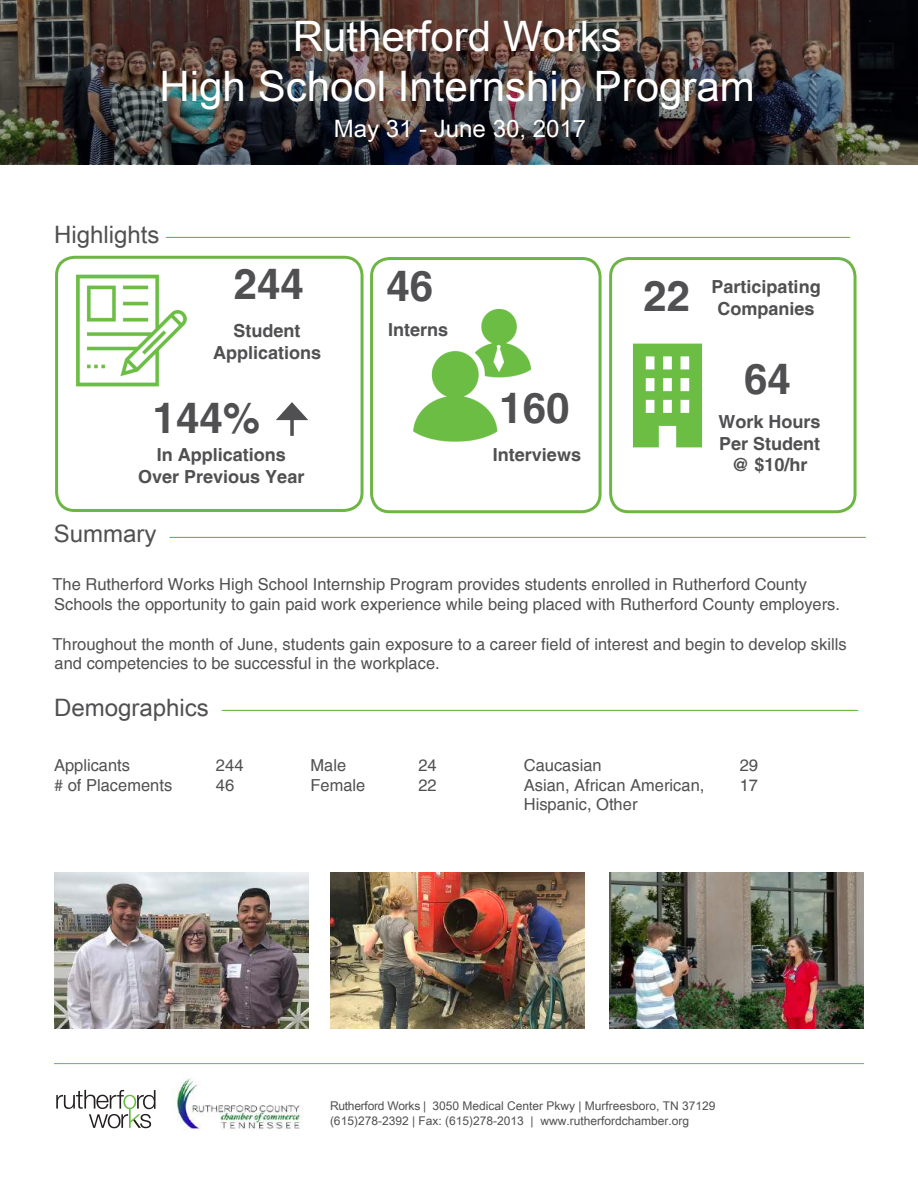
<style>
.page{position:relative;width:918px;height:1188px;background:#fff}
.page>*{position:absolute;margin:0;border:0;box-sizing:border-box;transform-origin:0 0}
.t1{font:60px "Minion Pro";color:#505052}
.t2{font:42px/50.4px "Arial Unicode MS";color:#fff;text-align:center}
.t3{font:700 42px "Helvetica";color:#505052}
.t4{font:24px "Arial Unicode MS";color:#6eb644}
.t5{font:24px "Arial Unicode MS";color:#fff}
.t6{font:700 18px/21.6px "Helvetica";color:#505052;text-align:center}
.t7{font:16.5px/19.8px "Helvetica";color:#505052}
.t8{font:12px/14.4px "Arial Unicode MS";color:#505052}
.s1{color:#505052}
</style>
<div class="page">
<img style="left:0;top:0;width:918px;height:165px">
<hr style="left:54px;top:1063px;width:810px;height:1px;background:#6eb644">
<svg style="left:56px;top:1090px;width:100px;height:38px"></svg>
<img style="left:171px;top:1078px;width:132px;height:54px">
<img style="left:54px;top:873px;width:255px;height:155px">
<img style="left:330px;top:873px;width:255px;height:155px">
<img style="left:609px;top:873px;width:255px;height:155px">
<img style="left:75px;top:274px;width:112px;height:113px">
<img style="left:413px;top:308px;width:119px;height:134px">
<img style="left:632px;top:343px;width:71px;height:105px">
<div style="left:55px;top:256px;width:309px;height:256px;border:3px solid #6eb644;border-radius:18px"></div>
<div style="left:370px;top:257px;width:232px;height:256px;border:3px solid #6eb644;border-radius:18px"></div>
<div style="left:609px;top:257px;width:248px;height:256px;border:3px solid #6eb644;border-radius:18px"></div>
<h2 class="t2" style="left:160px;top:10px;width:597px">Rutherford Works<br>High School Internship Program</h2>
<h3 class="t5" style="left:334px;top:111px;width:254px">May 31 - June 30, 2017</h3>
<h3 class="t4" style="left:54px;top:209px;width:798px"><span class="s1">Highlights</span> _________________________________________________________</h3>
<h2 class="t3" style="left:234px;top:259px;width:72px">244</h2>
<p class="t6" style="left:213px;top:320px;width:110px">Student<br>Applications</p>
<h1 class="t1" style="left:248px;top:438px;width:39px;rotate:-90deg">→</h1>
<h2 class="t3" style="left:153px;top:392px;width:109px">144%</h2>
<p class="t6" style="left:138px;top:444px;width:168px">In Applications<br>Over Previous Year</p>
<h2 class="t3" style="left:387px;top:260px;width:48px">46</h2>
<h2 class="t3" style="left:643px;top:270px;width:48px">22</h2>
<p class="t6" style="left:388px;top:318px;width:62px">Interns</p>
<h2 class="t3" style="left:500px;top:383px;width:72px">160</h2>
<p class="t6" style="left:493px;top:443px;width:90px">Interviews</p>
<p class="t6" style="left:712px;top:276px;width:111px">Participating<br>Companies</p>
<h2 class="t3" style="left:744px;top:353px;width:48px">64</h2>
<p class="t6" style="left:719px;top:411px;width:104px">Work Hours<br>Per Student @ $10/hr</p>
<h3 class="t4" style="left:54px;top:509px;width:814px"><span class="s1">Summary</span> __________________________________________________________</h3>
<p class="t7" style="left:52px;top:575px;width:789px">The Rutherford Works High School Internship Program provides students enrolled in Rutherford County<br>Schools the opportunity to gain paid work experience while being placed with Rutherford County employers.</p>
<p class="t7" style="left:52px;top:634px;width:796px">Throughout the month of June, students gain exposure to a career field of interest and begin to develop skills and competencies to be successful in the workplace.</p>
<h3 class="t4" style="left:54px;top:682px;width:806px"><span class="s1">Demographics</span> _____________________________________________________</h3>
<p class="t7" style="left:54px;top:755px;width:78px">Applicants</p>
<p class="t7" style="left:216px;top:755px;width:29px">244</p>
<p class="t7" style="left:54px;top:775px;width:120px"># of Placements</p>
<p class="t7" style="left:216px;top:775px;width:20px">46</p>
<p class="t7" style="left:524px;top:755px;width:79px">Caucasian</p>
<p class="t7" style="left:740px;top:755px;width:20px">29</p>
<p class="t7" style="left:524px;top:775px;width:182px">Asian, African American,</p>
<p class="t7" style="left:740px;top:775px;width:20px">17</p>
<p class="t7" style="left:524px;top:795px;width:115px">Hispanic, Other</p>
<p class="t7" style="left:310px;top:755px;width:37px">Male</p>
<p class="t7" style="left:418px;top:755px;width:20px">24</p>
<p class="t7" style="left:310px;top:775px;width:57px">Female</p>
<p class="t7" style="left:418px;top:775px;width:20px">22</p>
<p class="t8" style="left:330px;top:1099px;width:387px">Rutherford Works | 3050 Medical Center Pkwy | Murfreesboro, TN 37129 (615)278-2392 | Fax: (615)278-2013 | www.rutherfordchamber.org</p>
</div>
